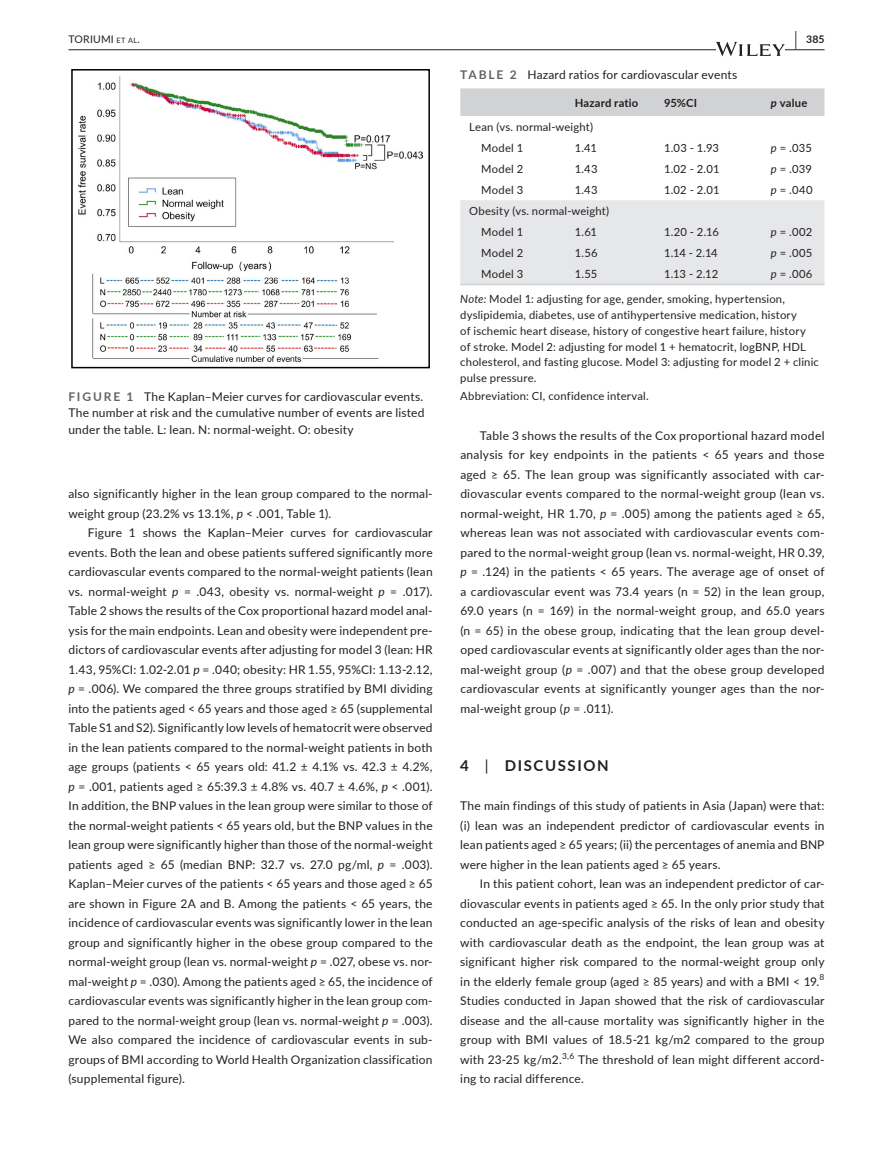
<style>
.page{position:relative;width:893px;height:1174px;background:#fff}
.page>*{position:absolute;margin:0;border:0;box-sizing:border-box;transform-origin:0 0}
.t1{font:700 15px "Lato";letter-spacing:.11em;color:#231f20}
.t2{font:12px/19.5px "Lato";letter-spacing:.015em;color:#231f20;text-align:justify}
.t3{font:11.25px/15.8px "Lato";letter-spacing:.015em;color:#231f20}
.t4{font:700 11.25px "Lato";letter-spacing:.015em;color:#231f20}
.t5{font:10.5px "Lato";letter-spacing:.02em;color:#231f20}
.t6{font:700 10.5px "Lato";color:#231f20}
.t7{font:8.4px "Lato";color:#231f20}
.s1{font-size:7.35px}
.s2{font-size:19.5px}
.s3{font-weight:700;color:#636366}
.s4{font-style:italic}
.s5{font-weight:400}
</style>
<div class="page">
<hr style="left:68px;top:49px;width:756px;height:1px;background:#231f20">
<svg style="left:716px;top:42px;width:69px;height:14px"></svg>
<img style="left:78px;top:76px;width:345px;height:285px">
<div style="left:71px;top:69px;width:359px;height:299px;border:2px solid #000"></div>
<div style="left:460px;top:88px;width:364px;height:28px;background:#d1d2d4"></div>
<div style="left:460px;top:200px;width:364px;height:84px;background:#e6e7e9"></div>
<hr style="left:460px;top:284px;width:106px;height:1px;background:#d1d2d4">
<hr style="left:566px;top:284px;width:89px;height:1px;background:#d1d2d4">
<hr style="left:655px;top:284px;width:107px;height:1px;background:#d1d2d4">
<hr style="left:762px;top:284px;width:62px;height:1px;background:#d1d2d4">
<p class="t5" style="left:68px;top:31px;width:73px">TORIUMI <span class="s1">et al</span>.</p>
<p class="t6" style="left:795px;top:31px;width:31px"><span class="s2">|</span> 385</p>
<p class="t2" style="left:460px;top:64px;width:279px"><span class="s3">TABLE 2</span> Hazard ratios for cardiovascular events</p>
<p class="t4" style="left:575px;top:94px;width:65px">Hazard ratio</p>
<p class="t4" style="left:664px;top:94px;width:35px">95%CI</p>
<p class="t4" style="left:771px;top:94px;width:38px"><span class="s4">p</span> value</p>
<p class="t3" style="left:481px;top:116px;width:113px;line-height:21px;text-indent:-12px">Lean (vs. normal-weight)<br>Model 1</p>
<p class="t3" style="left:575px;top:140px;width:24px">1.41</p>
<p class="t3" style="left:664px;top:140px;width:57px">1.03 - 1.93</p>
<p class="t3" style="left:771px;top:140px;width:42px"><span class="s4">p</span> = .035</p>
<p class="t2" style="left:68px;top:387px;width:358px;line-height:16.5px"><span class="s3">FIGURE 1</span> The Kaplan–Meier curves for cardiovascular events.<br>The number at risk and the cumulative number of events are listed under the table. L: lean. N: normal-weight. O: obesity</p>
<p class="t2" style="left:68px;top:483px;width:366px">also significantly higher in the lean group compared to the normal&shy;weight group (23.2% vs 13.1%, <span class="s4">p</span> &lt; .001, Table 1).</p>
<p class="t2" style="left:68px;top:522px;width:366px;text-indent:19px">Figure 1 shows the Kaplan–Meier curves for cardiovascular events. Both the lean and obese patients suffered significantly more cardiovascular events compared to the normal-weight patients (lean vs. normal-weight <span class="s4">p</span> = .043, obesity vs. normal-weight <span class="s4">p</span> = .017).<br>Table 2 shows the results of the Cox proportional hazard model anal&shy;ysis for the main endpoints. Lean and obesity were independent pre&shy;dictors of cardiovascular events after adjusting for model 3 (lean: HR 1.43, 95%CI: 1.02-2.01 <span class="s4">p</span> = .040; obesity: HR 1.55, 95%CI: 1.13-2.12, <span class="s4">p</span> = .006). We compared the three groups stratified by BMI dividing into the patients aged &lt; 65 years and those aged ≥ 65 (supplemental Table S1 and S2). Significantly low levels of hematocrit were observed in the lean patients compared to the normal-weight patients in both age groups (patients &lt; 65 years old: 41.2 ± 4.1% vs. 42.3 ± 4.2%, <span class="s4">p</span> = .001, patients aged ≥ 65:39.3 ± 4.8% vs. 40.7 ± 4.6%, <span class="s4">p</span> &lt; .001).<br>In addition, the BNP values in the lean group were similar to those of the normal-weight patients &lt; 65 years old, but the BNP values in the lean group were significantly higher than those of the normal-weight patients aged ≥ 65 (median BNP: 32.7 vs. 27.0 pg/ml, <span class="s4">p</span> = .003).<br>Kaplan–Meier curves of the patients &lt; 65 years and those aged ≥ 65 are shown in Figure 2A and B. Among the patients &lt; 65 years, the incidence of cardiovascular events was significantly lower in the lean group and significantly higher in the obese group compared to the normal-weight group (lean vs. normal-weight <span class="s4">p</span> = .027, obese vs. nor&shy;mal-weight <span class="s4">p</span> = .030). Among the patients aged ≥ 65, the incidence of cardiovascular events was significantly higher in the lean group com&shy;pared to the normal-weight group (lean vs. normal-weight <span class="s4">p</span> = .003).<br>We also compared the incidence of cardiovascular events in sub&shy;groups of BMI according to World Health Organization classification (supplemental figure).</p>
<p class="t3" style="left:481px;top:161px;width:43px">Model 2</p>
<p class="t3" style="left:575px;top:161px;width:24px">1.43</p>
<p class="t3" style="left:664px;top:161px;width:57px">1.02 - 2.01</p>
<p class="t3" style="left:771px;top:161px;width:42px"><span class="s4">p</span> = .039</p>
<p class="t3" style="left:481px;top:182px;width:43px">Model 3</p>
<p class="t3" style="left:575px;top:182px;width:24px">1.43</p>
<p class="t3" style="left:664px;top:182px;width:57px">1.02 - 2.01</p>
<p class="t3" style="left:771px;top:182px;width:43px"><span class="s4">p</span> = .040</p>
<p class="t3" style="left:481px;top:200px;width:129px;line-height:21px;text-indent:-12px">Obesity (vs. normal-weight)<br>Model 1</p>
<p class="t3" style="left:575px;top:224px;width:24px">1.61</p>
<p class="t3" style="left:664px;top:224px;width:57px">1.20 - 2.16</p>
<p class="t3" style="left:771px;top:224px;width:43px"><span class="s4">p</span> = .002</p>
<p class="t3" style="left:481px;top:245px;width:43px">Model 2</p>
<p class="t3" style="left:575px;top:245px;width:24px">1.56</p>
<p class="t3" style="left:664px;top:245px;width:55px">1.14 - 2.14</p>
<p class="t3" style="left:771px;top:245px;width:43px"><span class="s4">p</span> = .005</p>
<p class="t3" style="left:481px;top:266px;width:43px">Model 3</p>
<p class="t3" style="left:575px;top:266px;width:24px">1.55</p>
<p class="t3" style="left:664px;top:266px;width:56px">1.13 - 2.12</p>
<p class="t3" style="left:771px;top:266px;width:43px"><span class="s4">p</span> = .006</p>
<p class="t3" style="left:460px;top:291px;width:360px"><span class="s4">Note:</span> Model 1: adjusting for age, gender, smoking, hypertension, dyslipidemia, diabetes, use of antihypertensive medication, history<br>of ischemic heart disease, history of congestive heart failure, history of stroke. Model 2: adjusting for model 1 + hematocrit, logBNP, HDL cholesterol, and fasting glucose. Model 3: adjusting for model 2 + clinic pulse pressure.</p>
<p class="t3" style="left:460px;top:387px;width:190px">Abbreviation: CI, confidence interval.</p>
<p class="t2" style="left:460px;top:425px;width:366px;text-indent:20px">Table 3 shows the results of the Cox proportional hazard model analysis for key endpoints in the patients &lt; 65 years and those aged ≥ 65. The lean group was significantly associated with car&shy;diovascular events compared to the normal-weight group (lean vs. normal-weight, HR 1.70, <span class="s4">p</span> = .005) among the patients aged ≥ 65, whereas lean was not associated with cardiovascular events com&shy;pared to the normal-weight group (lean vs. normal-weight, HR 0.39, <span class="s4">p</span> = .124) in the patients &lt; 65 years. The average age of onset of a cardiovascular event was 73.4 years (n = 52) in the lean group, 69.0 years (n = 169) in the normal-weight group, and 65.0 years (n = 65) in the obese group, indicating that the lean group devel&shy;oped cardiovascular events at significantly older ages than the nor&shy;mal-weight group (<span class="s4">p</span> = .007) and that the obese group developed cardiovascular events at significantly younger ages than the nor&shy;mal-weight group (<span class="s4">p</span> = .011).</p>
<p class="t1" style="left:460px;top:755px;width:150px">4 <span class="s5">|</span> DISCUSSION</p>
<p class="t2" style="left:460px;top:795px;width:366px">The main findings of this study of patients in Asia (Japan) were that: (i) lean was an independent predictor of cardiovascular events in lean patients aged ≥ 65 years; (ii) the percentages of anemia and BNP were higher in the lean patients aged ≥ 65 years.</p>
<p class="t2" style="left:460px;top:873px;width:366px;text-indent:20px">In this patient cohort, lean was an independent predictor of car&shy;diovascular events in patients aged ≥ 65. In the only prior study that conducted an age-specific analysis of the risks of lean and obesity with cardiovascular death as the endpoint, the lean group was at significant higher risk compared to the normal-weight group only in the elderly female group (aged ≥ 85 years) and with a BMI &lt; 19.</p>
<p class="t7" style="left:820px;top:971px;width:6px">8</p>
<p class="t2" style="left:460px;top:990px;width:366px">Studies conducted in Japan showed that the risk of cardiovascular disease and the all-cause mortality was significantly higher in the group with BMI values of 18.5-21 kg/m2 compared to the group with 23-25 kg/m2.<sup>3,6</sup> The threshold of lean might different accord&shy;ing to racial difference.</p>
</div>
